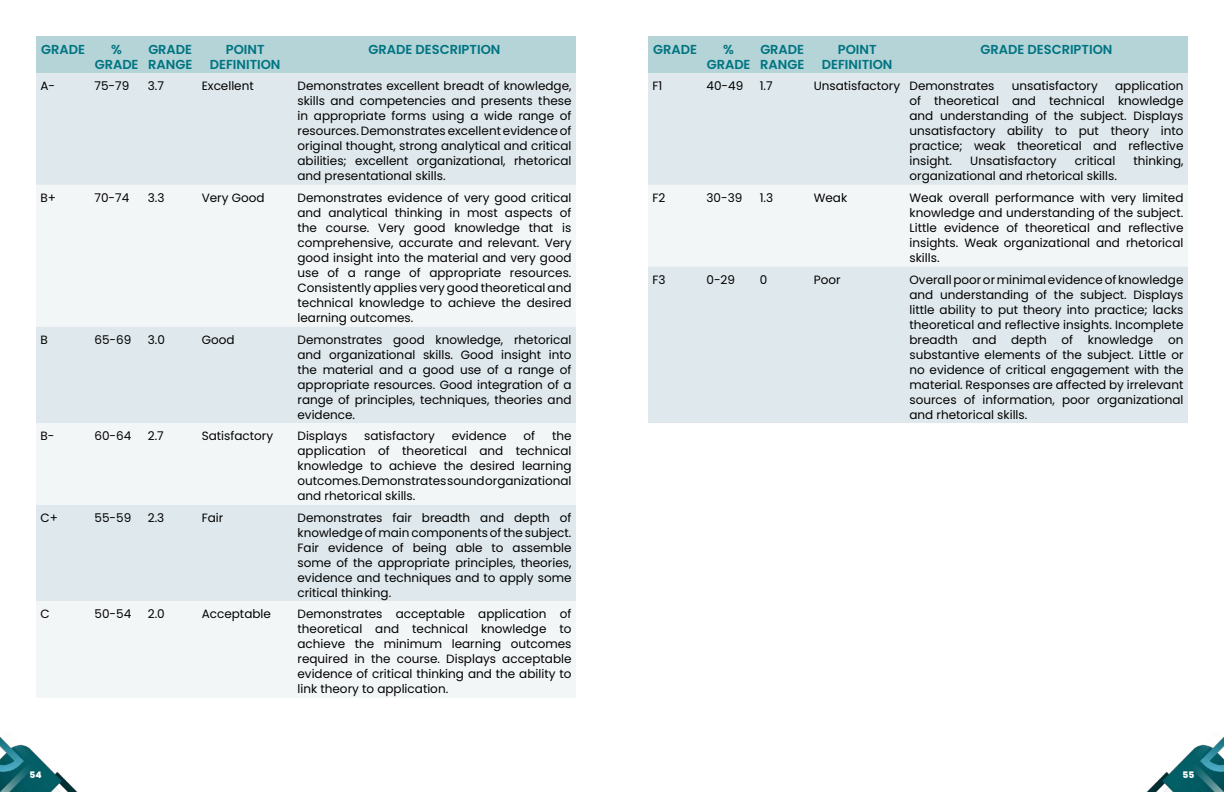
<style>
.page{position:relative;width:1224px;height:792px;background:#fff}
.page>*{position:absolute;margin:0;border:0;box-sizing:border-box;transform-origin:0 0}
.t1{font:600 13px/15.6px "Poppins";color:#007481;text-align:center}
.t2{font:12px/15px "Poppins";color:#000;text-align:justify}
.t3{font:800 9px "Poppins";color:#fff}
</style>
<div class="page">
<img style="left:1146px;top:736px;width:78px;height:56px">
<img style="left:0;top:736px;width:78px;height:56px">
<div style="left:36px;top:36px;width:540px;height:37px;background:#b4d4d8"></div>
<div style="left:36px;top:73px;width:540px;height:112px;background:#dfe8ec"></div>
<svg style="left:36px;top:185px;width:540px;height:513px;fill:#f3f6f7"></svg>
<div style="left:648px;top:36px;width:540px;height:37px;background:#b4d4d8"></div>
<div style="left:648px;top:73px;width:540px;height:350px;background:#dfe8ec"></div>
<div style="left:648px;top:185px;width:540px;height:81px;background:#f3f6f7"></div>
<p class="t1" style="left:41px;top:41px;width:45px">GRADE</p>
<p class="t1" style="left:95px;top:41px;width:45px">%<br>GRADE</p>
<p class="t1" style="left:148px;top:41px;width:46px;text-align:left">GRADE<br>RANGE</p>
<p class="t1" style="left:210px;top:41px;width:72px">POINT<br>DEFINITION</p>
<p class="t1" style="left:369px;top:41px;width:133px">GRADE DESCRIPTION</p>
<p class="t2" style="left:40px;top:79px;width:16px">A-</p>
<p class="t2" style="left:94px;top:79px;width:36px">75-79</p>
<p class="t2" style="left:148px;top:79px;width:18px">3.7</p>
<p class="t2" style="left:202px;top:79px;width:54px">Excellent</p>
<p class="t2" style="left:298px;top:79px;width:275px">Demonstrates excellent breadt of knowledge, skills and competencies and presents these in appropriate forms using a wide range of resources. Demonstrates excellent evidence of original thought, strong analytical and critical abilities; excellent organizational, rhetorical and presentational skills.</p>
<p class="t2" style="left:40px;top:190px;width:17px">B+</p>
<p class="t2" style="left:94px;top:190px;width:36px">70-74</p>
<p class="t2" style="left:148px;top:190px;width:18px">3.3</p>
<p class="t2" style="left:202px;top:190px;width:64px">Very Good</p>
<p class="t2" style="left:298px;top:190px;width:275px">Demonstrates evidence of very good critical and analytical thinking in most aspects of the course. Very good knowledge that is comprehensive, accurate and relevant. Very good insight into the material and very good use of a range of appropriate resources.<br>Consistently applies very good theoretical and technical knowledge to achieve the desired learning outcomes.</p>
<p class="t2" style="left:40px;top:332px;width:9px">B</p>
<p class="t2" style="left:94px;top:332px;width:38px">65-69</p>
<p class="t2" style="left:148px;top:332px;width:19px">3.0</p>
<p class="t2" style="left:202px;top:332px;width:34px">Good</p>
<p class="t2" style="left:298px;top:332px;width:275px">Demonstrates good knowledge, rhetorical and organizational skills. Good insight into the material and a good use of a range of appropriate resources. Good integration of a range of principles, techniques, theories and evidence.</p>
<p class="t2" style="left:40px;top:429px;width:15px">B-</p>
<p class="t2" style="left:94px;top:429px;width:38px">60-64</p>
<p class="t2" style="left:148px;top:429px;width:17px">2.7</p>
<p class="t2" style="left:202px;top:429px;width:73px">Satisfactory</p>
<p class="t2" style="left:298px;top:429px;width:51px">Displays</p>
<p class="t2" style="left:364px;top:429px;width:72px">satisfactory</p>
<p class="t2" style="left:452px;top:429px;width:57px">evidence</p>
<p class="t2" style="left:524px;top:429px;width:13px">of</p>
<p class="t2" style="left:298px;top:429px;width:275px;text-indent:254px">the application of theoretical and technical knowledge to achieve the desired learning outcomes. Demonstrates sound organizational and rhetorical skills.</p>
<p class="t2" style="left:40px;top:510px;width:19px">C+</p>
<p class="t2" style="left:94px;top:510px;width:38px">55-59</p>
<p class="t2" style="left:148px;top:510px;width:18px">2.3</p>
<p class="t2" style="left:202px;top:510px;width:23px">Fair</p>
<p class="t2" style="left:298px;top:510px;width:275px">Demonstrates fair breadth and depth of knowledge of main components of the subject.<br>Fair evidence of being able to assemble some of the appropriate principles, theories, evidence and techniques and to apply some critical thinking.</p>
<p class="t2" style="left:40px;top:607px;width:11px">C</p>
<p class="t2" style="left:94px;top:607px;width:38px">50-54</p>
<p class="t2" style="left:148px;top:607px;width:18px">2.0</p>
<p class="t2" style="left:202px;top:607px;width:71px">Acceptable</p>
<p class="t2" style="left:298px;top:607px;width:275px">Demonstrates acceptable application of theoretical and technical knowledge to achieve the minimum learning outcomes required in the course. Displays acceptable evidence of critical thinking and the ability to link theory to application.</p>
<p class="t1" style="left:653px;top:41px;width:45px">GRADE</p>
<p class="t1" style="left:707px;top:41px;width:45px">%<br>GRADE</p>
<p class="t1" style="left:760px;top:41px;width:46px;text-align:left">GRADE<br>RANGE</p>
<p class="t1" style="left:822px;top:41px;width:72px">POINT<br>DEFINITION</p>
<p class="t1" style="left:981px;top:41px;width:133px">GRADE DESCRIPTION</p>
<p class="t2" style="left:652px;top:79px;width:11px">F1</p>
<p class="t2" style="left:706px;top:79px;width:38px">40-49</p>
<p class="t2" style="left:760px;top:79px;width:14px">1.7</p>
<p class="t2" style="left:814px;top:79px;width:182px">Unsatisfactory Demonstrates</p>
<p class="t2" style="left:1012px;top:79px;width:87px">unsatisfactory</p>
<p class="t2" style="left:910px;top:79px;width:275px;text-indent:206px">application of theoretical and technical knowledge and understanding of the subject. Displays unsatisfactory ability to put theory into practice; weak theoretical and reflective insight.</p>
<p class="t2" style="left:970px;top:154px;width:88px">Unsatisfactory</p>
<p class="t2" style="left:1075px;top:154px;width:42px">critical</p>
<p class="t2" style="left:1134px;top:154px;width:51px">thinking,</p>
<p class="t2" style="left:910px;top:169px;width:209px">organizational and rhetorical skills.</p>
<p class="t2" style="left:652px;top:190px;width:14px">F2</p>
<p class="t2" style="left:706px;top:190px;width:37px">30-39</p>
<p class="t2" style="left:760px;top:190px;width:15px">1.3</p>
<p class="t2" style="left:814px;top:190px;width:35px">Weak</p>
<p class="t2" style="left:910px;top:190px;width:275px">Weak overall performance with very limited knowledge and understanding of the subject.<br>Little evidence of theoretical and reflective insights. Weak organizational and rhetorical skills.</p>
<p class="t2" style="left:652px;top:272px;width:15px">F3</p>
<p class="t2" style="left:706px;top:272px;width:30px">0-29</p>
<p class="t2" style="left:760px;top:272px;width:9px">0</p>
<p class="t2" style="left:814px;top:272px;width:28px">Poor</p>
<p class="t2" style="left:910px;top:272px;width:275px">Overall poor or minimal evidence of knowledge and understanding of the subject. Displays little ability to put theory into practice; lacks theoretical and reflective insights. Incomplete breadth and depth of knowledge on substantive elements of the subject. Little or no evidence of critical engagement with the material. Responses are affected by irrelevant sources of information, poor organizational and rhetorical skills.</p>
<p class="t3" style="left:30px;top:770px;width:14px">54</p>
<p class="t3" style="left:1183px;top:770px;width:13px">55</p>
</div>
